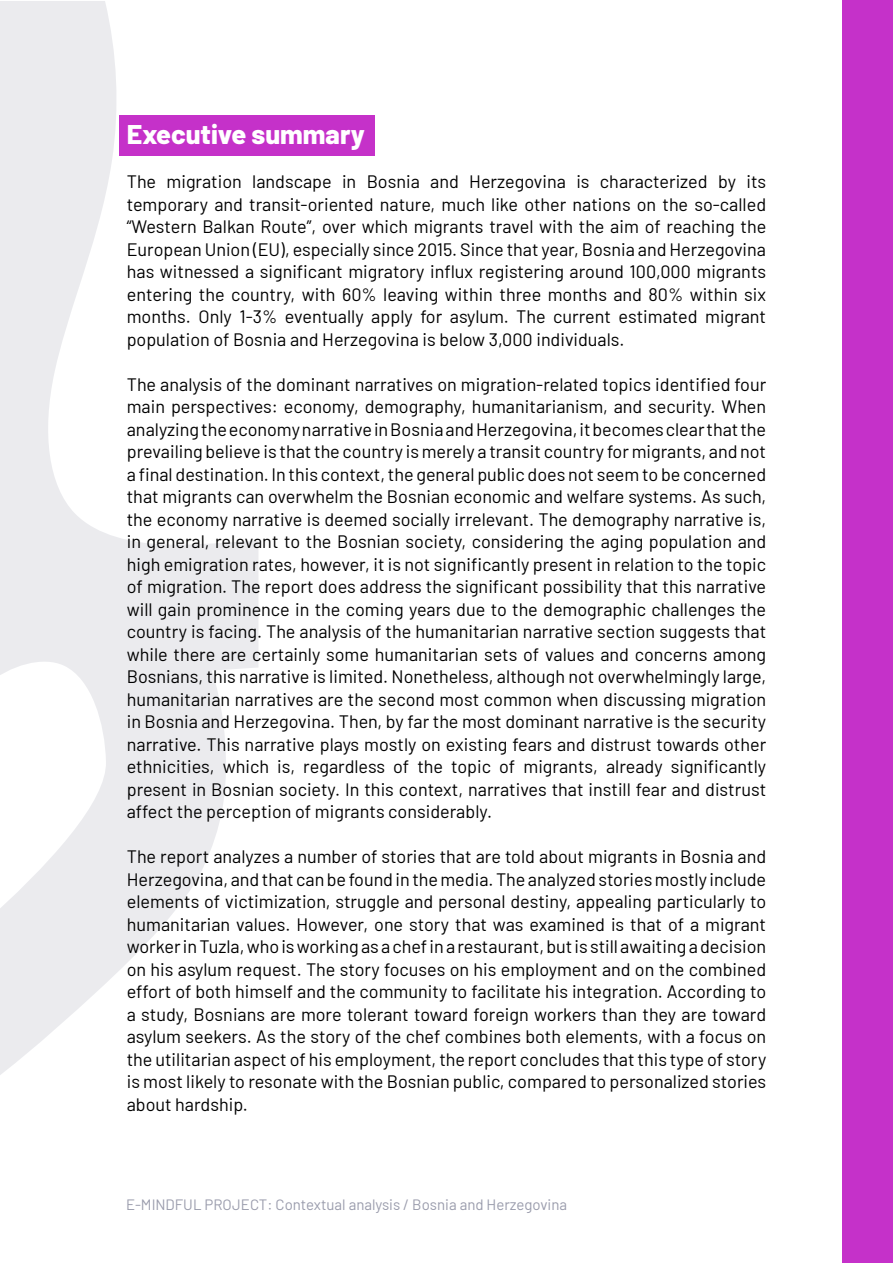
<style>
.page{position:relative;width:893px;height:1263px;background:#fff}
.page>*{position:absolute;margin:0;border:0;box-sizing:border-box;transform-origin:0 0}
.t1{font:800 27px "Barlow";color:#fff}
.t2{font:18px/22.5px "Barlow";color:#000;text-align:justify}
.t3{font:15px "Barlow";color:#9a9cac}
</style>
<div class="page">
<div style="left:842px;top:0;width:51px;height:1263px;background:#c531c9"></div>
<svg style="left:0;top:672px;width:226px;height:403px;fill:#ebebee"></svg>
<svg style="left:0;top:1px;width:258px;height:671px"></svg>
<div style="left:120px;top:115px;width:255px;height:40px;background:#c531c9"></div>
<p class="t1" style="left:127px;top:114px;width:239px">Executive summary</p>
<p class="t2" style="left:127px;top:169px;width:641px">The migration landscape in Bosnia and Herzegovina is characterized by its temporary and transit-oriented nature, much like other nations on the so-called “Western Balkan Route”, over which migrants travel with the aim of reaching the European Union (EU), especially since 2015. Since that year, Bosnia and Herzegovina has witnessed a significant migratory influx registering around 100,000 migrants entering the country, with 60% leaving within three months and 80% within six months. Only 1-3% eventually apply for asylum. The current estimated migrant population of Bosnia and Herzegovina is below 3,000 individuals.</p>
<p class="t2" style="left:127px;top:372px;width:641px">The analysis of the dominant narratives on migration-related topics identified four main perspectives: economy, demography, humanitarianism, and security. When analyzing the economy narrative in Bosnia and Herzegovina, it becomes clear that the prevailing believe is that the country is merely a transit country for migrants, and not a final destination. In this context, the general public does not seem to be concerned that migrants can overwhelm the Bosnian economic and welfare systems. As such, the economy narrative is deemed socially irrelevant. The demography narrative is, in general, relevant to the Bosnian society, considering the aging population and high emigration rates, however, it is not significantly present in relation to the topic of migration. The report does address the significant possibility that this narrative will gain prominence in the coming years due to the demographic challenges the country is facing. The analysis of the humanitarian narrative section suggests that while there are certainly some humanitarian sets of values and concerns among Bosnians, this narrative is limited. Nonetheless, although not overwhelmingly large, humanitarian narratives are the second most common when discussing migration in Bosnia and Herzegovina. Then, by far the most dominant narrative is the security narrative. This narrative plays mostly on existing fears and distrust towards other ethnicities, which is, regardless of the topic of migrants, already significantly present in Bosnian society. In this context, narratives that instill fear and distrust affect the perception of migrants considerably.</p>
<p class="t2" style="left:127px;top:844px;width:641px">The report analyzes a number of stories that are told about migrants in Bosnia and Herzegovina, and that can be found in the media. The analyzed stories mostly include elements of victimization, struggle and personal destiny, appealing particularly to humanitarian values. However, one story that was examined is that of a migrant worker in Tuzla, who is working as a chef in a restaurant, but is still awaiting a decision on his asylum request. The story focuses on his employment and on the combined effort of both himself and the community to facilitate his integration. According to a study, Bosnians are more tolerant toward foreign workers than they are toward asylum seekers. As the story of the chef combines both elements, with a focus on the utilitarian aspect of his employment, the report concludes that this type of story is most likely to resonate with the Bosnian public, compared to personalized stories about hardship.</p>
<p class="t3" style="left:126px;top:1194px;width:443px">E-MINDFUL PROJECT: Contextual analysis / Bosnia and Herzegovina</p>
</div>
